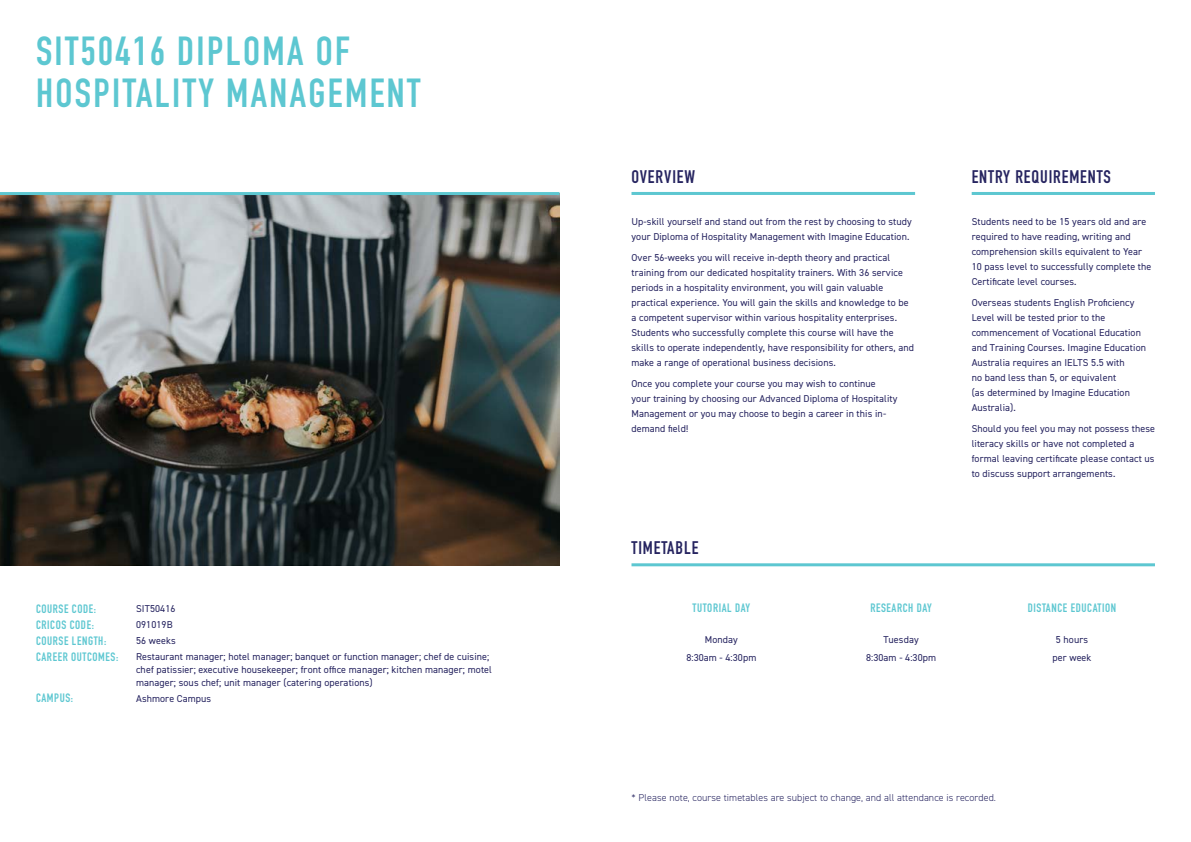
<style>
.page{position:relative;width:1191px;height:842px;background:#fff}
.page>*{position:absolute;margin:0;border:0;box-sizing:border-box;transform-origin:0 0}
.t1{font:700 40px/42px "DIN Condensed";letter-spacing:.06em;color:#5dc7d1}
.t2{font:700 18px "DIN Condensed";letter-spacing:.05em;color:#262460}
.t3{font:700 12px/15.8px "DIN Condensed";letter-spacing:.05em;color:#5dc7d1}
.t4{font:10px/15px "DIN2014";letter-spacing:.01em;color:#262460}
.t5{font:300 10px "DIN2014";letter-spacing:.01em;color:#262460}
</style>
<div class="page">
<img style="left:0;top:195px;width:559px;height:371px">
<hr style="left:0;top:192px;width:559px;height:3px;background:#5dc7d1">
<hr style="left:631px;top:563px;width:524px;height:3px;background:#5dc7d1">
<hr style="left:631px;top:192px;width:284px;height:3px;background:#5dc7d1">
<hr style="left:971px;top:192px;width:184px;height:3px;background:#5dc7d1">
<h1 class="t1" style="left:36px;top:30px;width:386px">SIT50416 DIPLOMA OF<br>HOSPITALITY MANAGEMENT</h1>
<p class="t3" style="left:36px;top:601px;width:84px">COURSE CODE:<br>CRICOS CODE:<br>COURSE LENGTH:<br>CAREER OUTCOMES:</p>
<p class="t3" style="left:36px;top:690px;width:39px">CAMPUS:</p>
<p class="t4" style="left:136px;top:601px;width:355px;line-height:15.8px">SIT50416<br>091019B<br>56 weeks<br>Restaurant manager; hotel manager; banquet or function manager; chef de cuisine;</p>
<p class="t4" style="left:136px;top:663px;width:357px;line-height:13px">chef patissier; executive housekeeper; front office manager; kitchen manager; motel manager; sous chef; unit manager (catering operations)</p>
<p class="t4" style="left:136px;top:690px;width:77px">Ashmore Campus</p>
<h2 class="t2" style="left:631px;top:164px;width:65px">OVERVIEW</h2>
<h2 class="t2" style="left:971px;top:164px;width:141px">ENTRY REQUIREMENTS</h2>
<p class="t4" style="left:631px;top:214px;width:282px">Up-skill yourself and stand out from the rest by choosing to study your Diploma of Hospitality Management with Imagine Education.</p>
<p class="t4" style="left:631px;top:250px;width:284px">Over 56-weeks you will receive in-depth theory and practical training from our dedicated hospitality trainers. With 36 service periods in a hospitality environment, you will gain valuable practical experience. You will gain the skills and knowledge to be a competent supervisor within various hospitality enterprises.<br>Students who successfully complete this course will have the skills to operate independently, have responsibility for others, and make a range of operational business decisions.</p>
<p class="t4" style="left:631px;top:376px;width:267px">Once you complete your course you may wish to continue<br>your training by choosing our Advanced Diploma of Hospitality Management or you may choose to begin a career in this in&shy;demand field!</p>
<h2 class="t2" style="left:631px;top:536px;width:68px">TIMETABLE</h2>
<p class="t4" style="left:971px;top:214px;width:181px">Students need to be 15 years old and are required to have reading, writing and comprehension skills equivalent to Year 10 pass level to successfully complete the Certificate level courses.</p>
<p class="t4" style="left:971px;top:295px;width:176px">Overseas students English Proficiency Level will be tested prior to the commencement of Vocational Education and Training Courses. Imagine Education Australia requires an IELTS 5.5 with<br>no band less than 5, or equivalent<br>(as determined by Imagine Education Australia).</p>
<p class="t4" style="left:971px;top:421px;width:185px">Should you feel you may not possess these literacy skills or have not completed a formal leaving certificate please contact us to discuss support arrangements.</p>
<p class="t3" style="left:692px;top:600px;width:59px">TUTORIAL DAY</p>
<p class="t3" style="left:870px;top:600px;width:63px">RESEARCH DAY</p>
<p class="t3" style="left:1027px;top:600px;width:90px">DISTANCE EDUCATION</p>
<p class="t4" style="left:686px;top:630px;width:72px;line-height:17.8px;text-align:center">Monday<br>8:30am - 4:30pm</p>
<p class="t4" style="left:866px;top:630px;width:72px;line-height:17.8px;text-align:center">Tuesday<br>8:30am - 4:30pm</p>
<p class="t4" style="left:1052px;top:630px;width:41px;line-height:17.8px;text-align:center">5 hours per week</p>
<p class="t5" style="left:631px;top:792px;width:366px">* Please note, course timetables are subject to change, and all attendance is recorded.</p>
</div>
